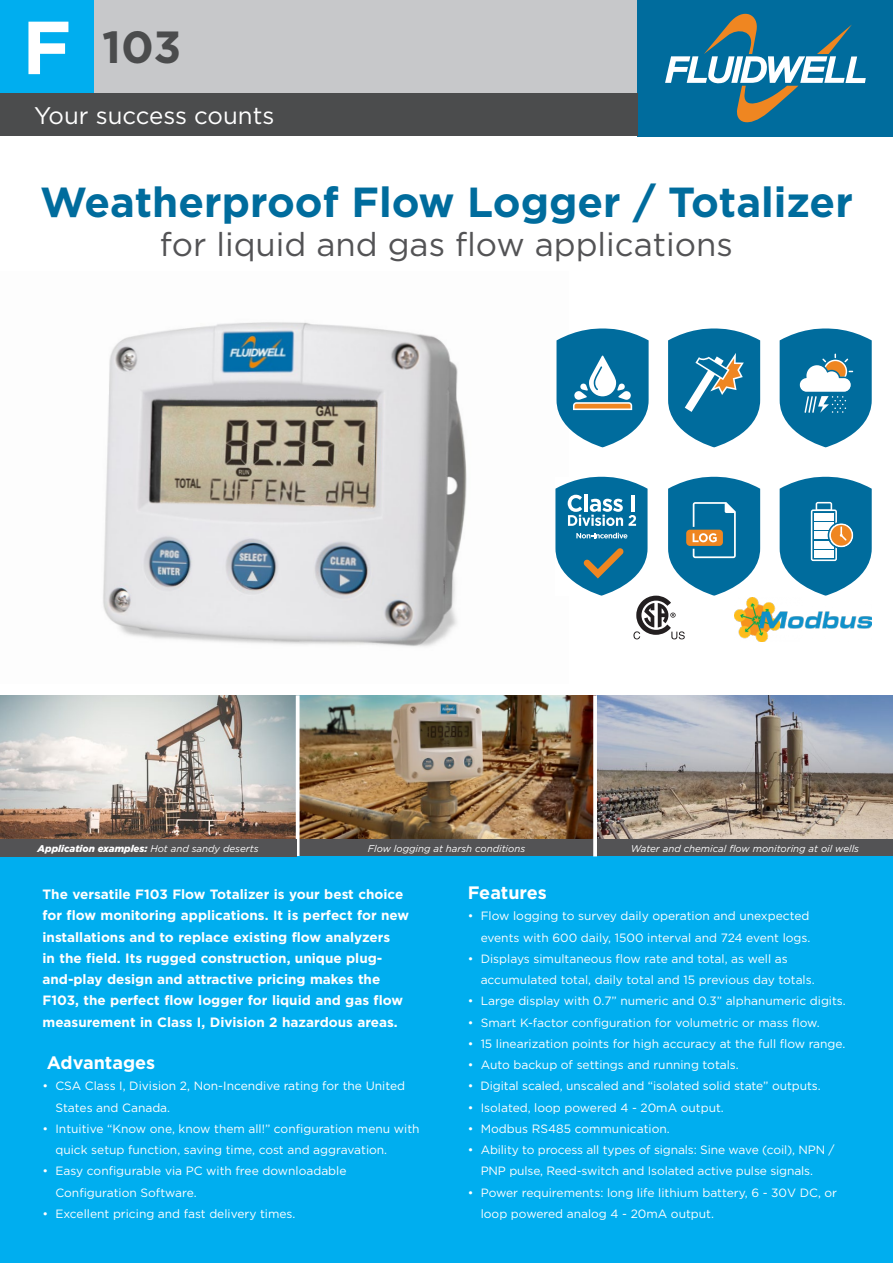
<style>
.page{position:relative;width:893px;height:1263px;background:#fff}
.page>*{position:absolute;margin:0;border:0;box-sizing:border-box;transform-origin:0 0}
.t1{font:700 75px "Gotham Pro";color:#fff}
.t2{font:700 45px "Gotham Pro";color:#4b4c4d}
.t3{font:700 42px "Gotham Pro";color:#006c9d}
.t4{font:33px "Gotham Pro";color:#535355}
.t5{font:24px "Gotham Pro";color:#fff}
.t6{font:700 18px "Gotham Pro";color:#fff}
.t7{font:700 13.5px/21.3px "Gotham Pro";color:#fff}
.t8{font:12px/21.3px "Gotham Pro";color:#fff}
.t9{font:italic 9.75px "Gotham Pro";color:#fff}
.t10{font:italic 900 9.75px "Gotham Pro";color:#fff}
.s1{font-weight:400}
</style>
<div class="page">
<img style="left:103px;top:322px;width:364px;height:325px">
<div style="left:94px;top:0;width:544px;height:94px;background:#c7c8ca"></div>
<div style="left:0;top:0;width:94px;height:94px;background:#00aeef"></div>
<div style="left:638px;top:0;width:255px;height:136px;background:#006c9d"></div>
<svg style="left:665px;top:14px;width:201px;height:108px"></svg>
<div style="left:0;top:94px;width:638px;height:42px;background:#4b4c4d"></div>
<img style="left:300px;top:695px;width:593px;height:144px">
<img style="left:0;top:695px;width:296px;height:144px">
<div style="left:299px;top:839px;width:295px;height:17px;background:#535355"></div>
<div style="left:597px;top:839px;width:296px;height:17px;background:#535355"></div>
<svg style="left:556px;top:328px;width:93px;height:119px"></svg>
<svg style="left:668px;top:328px;width:92px;height:119px"></svg>
<svg style="left:780px;top:328px;width:92px;height:119px"></svg>
<svg style="left:780px;top:477px;width:92px;height:119px"></svg>
<svg style="left:296px;top:695px;width:4px;height:161px"></svg>
<div style="left:0;top:856px;width:893px;height:407px;background:#00aeef"></div>
<svg style="left:593px;top:695px;width:4px;height:161px"></svg>
<img style="left:756px;top:602px;width:116px;height:39px">
<div style="left:0;top:839px;width:296px;height:17px;background:#535355"></div>
<svg style="left:555px;top:477px;width:205px;height:162px"></svg>
<h1 class="t1" style="left:22px;top:4px;width:51px">F</h1>
<h2 class="t2" style="left:102px;top:21px;width:81px">103</h2>
<h3 class="t5" style="left:34px;top:102px;width:242px">Your success counts</h3>
<h3 class="t3" style="left:40px;top:177px;width:814px">Weatherproof Flow Logger / Totalizer</h3>
<h3 class="t4" style="left:160px;top:226px;width:575px">for liquid and gas flow applications</h3>
<p class="t9" style="left:368px;top:843px;width:159px">Flow logging at harsh conditions</p>
<p class="t9" style="left:631px;top:843px;width:230px">Water and chemical flow monitoring at oil wells</p>
<p class="t7" style="left:43px;top:883px;width:368px">The versatile F103 Flow Totalizer is your best choice for flow monitoring applications. It is perfect for new installations and to replace existing flow analyzers<br>in the field. Its rugged construction, unique plug&shy;and-play design and attractive pricing makes the F103, the perfect flow logger for liquid and gas flow measurement in Class I, Division 2 hazardous areas.</p>
<h3 class="t6" style="left:47px;top:1052px;width:110px">Advantages</h3>
<p class="t8" style="left:55px;top:1075px;width:351px;text-indent:-13px">• CSA Class I, Division 2, Non-Incendive rating for the United<br>States and Canada.</p>
<p class="t8" style="left:55px;top:1118px;width:366px;text-indent:-13px">• Intuitive “Know one, know them all!” configuration menu with quick setup function, saving time, cost and aggravation.</p>
<p class="t8" style="left:55px;top:1160px;width:293px;text-indent:-13px">• Easy configurable via PC with free downloadable<br>Configuration Software.</p>
<p class="t8" style="left:43px;top:1203px;width:254px">• Excellent pricing and fast delivery times.</p>
<p class="t10" style="left:38px;top:842px;width:222px">Application examples: <span class="s1">Hot and sandy deserts</span></p>
<h3 class="t6" style="left:468px;top:882px;width:81px">Features</h3>
<p class="t8" style="left:468px;top:905px;width:344px;text-align:right">• Flow logging to survey daily operation and unexpected events with 600 daily, 1500 interval and 724 event logs.</p>
<p class="t8" style="left:481px;top:948px;width:336px;text-indent:-13px">• Displays simultaneous flow rate and total, as well as accumulated total, daily total and 15 previous day totals.</p>
<p class="t8" style="left:468px;top:990px;width:380px">• Large display with 0.7” numeric and 0.3” alphanumeric digits.</p>
<p class="t8" style="left:468px;top:1012px;width:353px">• Smart K-factor configuration for volumetric or mass flow.</p>
<p class="t8" style="left:468px;top:1033px;width:379px">• 15 linearization points for high accuracy at the full flow range.</p>
<p class="t8" style="left:468px;top:1054px;width:273px">• Auto backup of settings and running totals.</p>
<p class="t8" style="left:468px;top:1075px;width:355px">• Digital scaled, unscaled and “isolated solid state” outputs.</p>
<p class="t8" style="left:468px;top:1097px;width:258px">• Isolated, loop powered 4 - 20mA output.</p>
<p class="t8" style="left:468px;top:1118px;width:203px">• Modbus RS485 communication.</p>
<p class="t8" style="left:481px;top:1139px;width:355px;text-indent:-13px">• Ability to process all types of signals: Sine wave (coil), NPN /<br>PNP pulse, Reed-switch and Isolated active pulse signals.</p>
<p class="t8" style="left:481px;top:1182px;width:358px;text-indent:-13px">• Power requirements: long life lithium battery, 6 - 30V DC, or loop powered analog 4 - 20mA output.</p>
</div>
